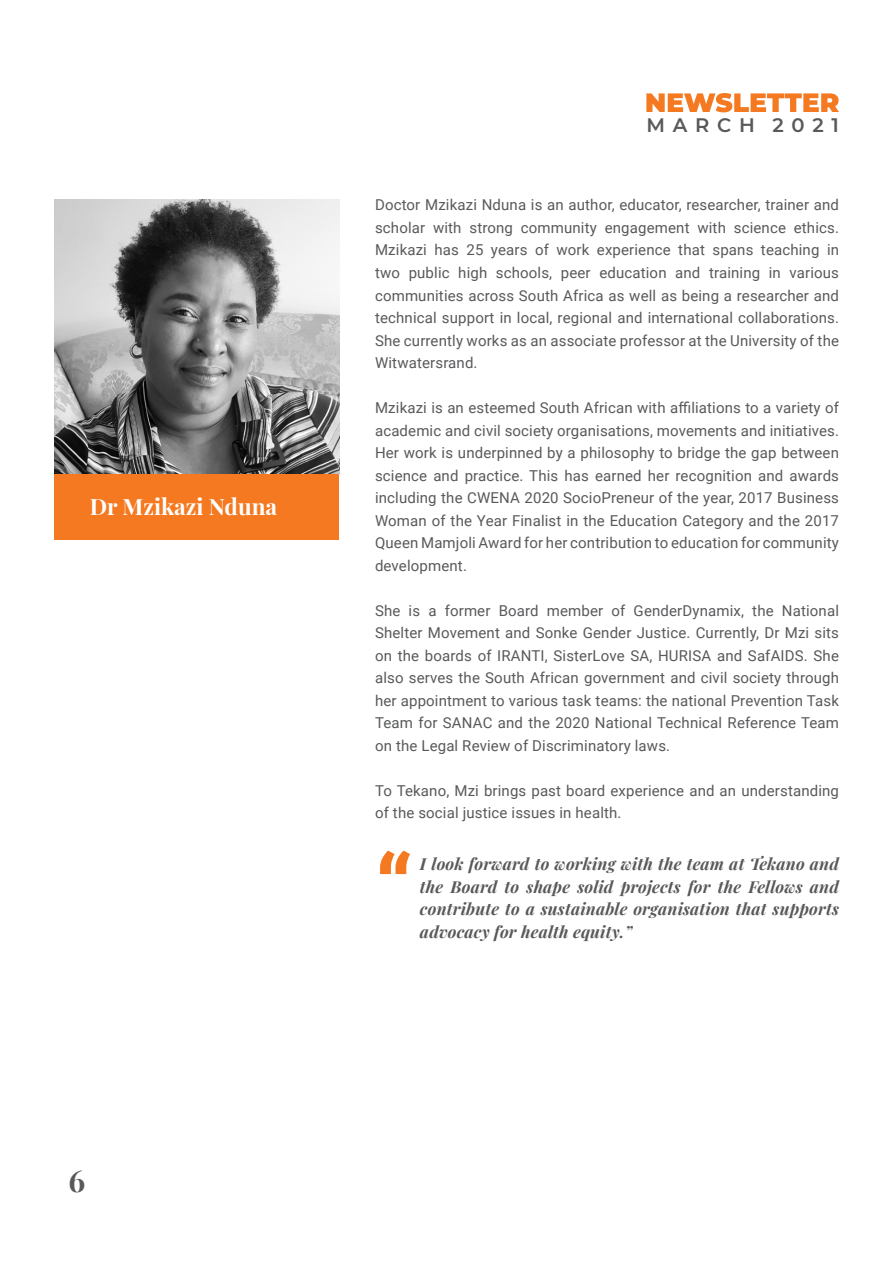
<style>
.page{position:relative;width:893px;height:1263px;background:#fff}
.page>*{position:absolute;margin:0;border:0;box-sizing:border-box;transform-origin:0 0}
.t1{font:900 90px "Roboto";color:#f47920}
.t2{font:700 30px "Playfair Display";color:#58595b}
.t3{font:700 22.5px "Playfair Display";color:#fff}
.t4{font:600 19.5px "Montserrat";letter-spacing:.4em;color:#58595b}
.t5{font:italic 700 16.5px/22.5px "Playfair Display";letter-spacing:.01em;color:#58595b;text-align:justify}
.t6{font:15px/22.5px "Roboto";letter-spacing:.01em;color:#58595b;text-align:justify}
</style>
<div class="page">
<img style="left:55px;top:199px;width:284px;height:275px">
<div style="left:55px;top:474px;width:284px;height:65px;background:#f47920"></div>
<svg style="left:646px;top:93px;width:193px;height:19px"></svg>
<h3 class="t3" style="left:90px;top:489px;width:189px">Dr Mzikazi Nduna</h3>
<h2 class="t2" style="left:68px;top:1157px;width:18px">6</h2>
<h3 class="t4" style="left:646px;top:111px;width:194px">MARCH 2021</h3>
<p class="t6" style="left:375px;top:193px;width:466px">Doctor Mzikazi Nduna is an author, educator, researcher, trainer and scholar with strong community engagement with science ethics.<br>Mzikazi has 25 years of work experience that spans teaching in two public high schools, peer education and training in various communities across South Africa as well as being a researcher and technical support in local, regional and international collaborations.<br>She currently works as an associate professor at the University of the Witwatersrand.</p>
<p class="t6" style="left:375px;top:396px;width:466px">Mzikazi is an esteemed South African with affiliations to a variety of academic and civil society organisations, movements and initiatives.<br>Her work is underpinned by a philosophy to bridge the gap between science and practice. This has earned her recognition and awards including the CWENA 2020 SocioPreneur of the year, 2017 Business Woman of the Year Finalist in the Education Category and the 2017<br>Queen Mamjoli Award for her contribution to education for community development.</p>
<p class="t6" style="left:375px;top:598px;width:466px">She is a former Board member of GenderDynamix, the National Shelter Movement and Sonke Gender Justice. Currently, Dr Mzi sits on the boards of IRANTI, SisterLove SA, HURISA and SafAIDS. She also serves the South African government and civil society through her appointment to various task teams: the national Prevention Task Team for SANAC and the 2020 National Technical Reference Team on the Legal Review of Discriminatory laws.</p>
<p class="t6" style="left:375px;top:778px;width:465px">To Tekano, Mzi brings past board experience and an understanding of the social justice issues in health.</p>
<p class="t5" style="left:420px;top:851px;width:420px">I look forward to working with the team at Tekano and the Board to shape solid projects for the Fellows and contribute to a sustainable organisation that supports</p>
<h1 class="t1" style="left:375px;top:825px;width:40px">“</h1>
<p class="t5" style="left:420px;top:919px;width:214px">advocacy for health equity.”</p>
</div>
